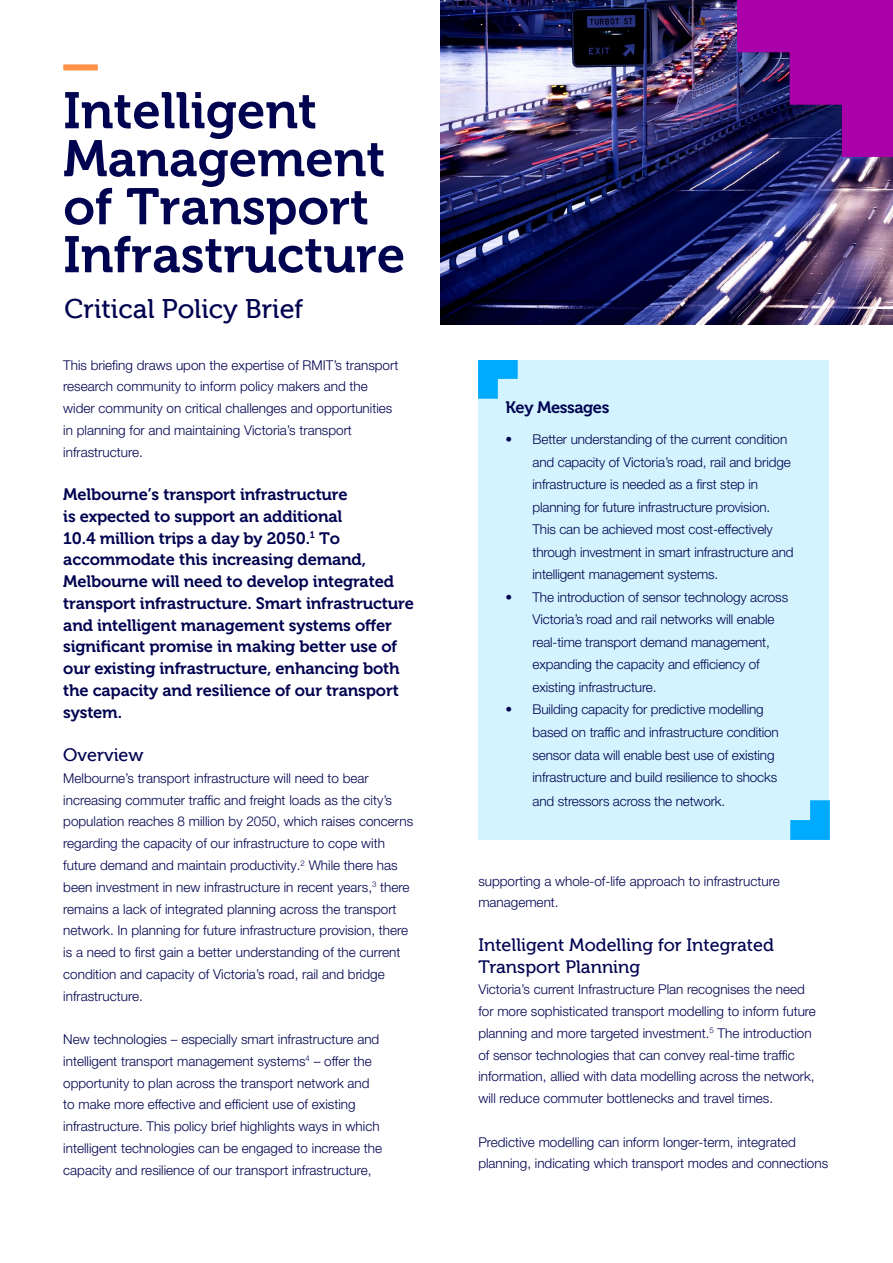
<style>
.page{position:relative;width:893px;height:1263px;background:#fff}
.page>*{position:absolute;margin:0;border:0;box-sizing:border-box;transform-origin:0 0}
.t1{font:51px/48px "Museo 700";color:#000350}
.t2{font:27px "Museo 500";color:#000350}
.t3{font:18px/21.8px "Museo 500";color:#000350}
.t4{font:16.5px/21.8px "Museo 700";letter-spacing:-.01em;color:#000350}
.t5{font:300 13.5px/21.8px "Helvetica Neue LT Pro";color:#000350}
</style>
<div class="page">
<img style="left:441px;top:0;width:452px;height:324px">
<div style="left:478px;top:360px;width:351px;height:479px;background:#d3f4ff"></div>
<img style="left:478px;top:360px;width:39px;height:39px">
<img style="left:790px;top:800px;width:39px;height:39px">
<img style="left:737px;top:0;width:156px;height:156px">
<div style="left:63px;top:64px;width:35px;height:6px;background:#fc9147"></div>
<h1 class="t1" style="left:63px;top:87px;width:343px">Intelligent<br>Management of Transport<br>Infrastructure</h1>
<h2 class="t2" style="left:65px;top:294px;width:240px">Critical Policy Brief</h2>
<p class="t5" style="left:63px;top:354px;width:337px">This briefing draws upon the expertise of RMIT’s transport research community to inform policy makers and the wider community on critical challenges and opportunities in planning for and maintaining Victoria’s transport infrastructure.</p>
<p class="t4" style="left:63px;top:484px;width:352px">Melbourne’s transport infrastructure<br>is expected to support an additional<br>10.4 million trips a day by 2050.<sup>1</sup> To accommodate this increasing demand, Melbourne will need to develop integrated transport infrastructure. Smart infrastructure and intelligent management systems offer significant promise in making better use of our existing infrastructure, enhancing both the capacity and resilience of our transport system.</p>
<h3 class="t3" style="left:63px;top:744px;width:82px">Overview</h3>
<p class="t5" style="left:63px;top:767px;width:351px">Melbourne’s transport infrastructure will need to bear increasing commuter traffic and freight loads as the city’s population reaches 8 million by 2050, which raises concerns regarding the capacity of our infrastructure to cope with future demand and maintain productivity.<sup>2</sup> While there has been investment in new infrastructure in recent years,<sup>3</sup> there remains a lack of integrated planning across the transport network. In planning for future infrastructure provision, there is a need to first gain a better understanding of the current condition and capacity of Victoria’s road, rail and bridge infrastructure.</p>
<p class="t5" style="left:63px;top:1028px;width:320px">New technologies – especially smart infrastructure and intelligent transport management systems<sup>4</sup> – offer the opportunity to plan across the transport network and to make more effective and efficient use of existing infrastructure. This policy brief highlights ways in which intelligent technologies can be engaged to increase the capacity and resilience of our transport infrastructure,</p>
<p class="t4" style="left:506px;top:396px;width:105px">Key Messages</p>
<p class="t5" style="left:533px;top:428px;width:262px;line-height:22.5px;text-indent:-27px">• Better understanding of the current condition and capacity of Victoria’s road, rail and bridge infrastructure is needed as a first step in planning for future infrastructure provision.<br>This can be achieved most cost-effectively through investment in smart infrastructure and intelligent management systems.</p>
<p class="t5" style="left:533px;top:586px;width:257px;line-height:22.5px;text-indent:-27px">• The introduction of sensor technology across Victoria’s road and rail networks will enable real-time transport demand management, expanding the capacity and efficiency of existing infrastructure.</p>
<p class="t5" style="left:533px;top:698px;width:248px;line-height:22.5px;text-indent:-27px">• Building capacity for predictive modelling based on traffic and infrastructure condition sensor data will enable best use of existing infrastructure and build resilience to shocks</p>
<p class="t5" style="left:533px;top:790px;width:194px">and stressors across the network.</p>
<p class="t5" style="left:478px;top:870px;width:303px">supporting a whole-of-life approach to infrastructure management.</p>
<h3 class="t3" style="left:478px;top:934px;width:297px">Intelligent Modelling for Integrated<br>Transport Planning</h3>
<p class="t5" style="left:478px;top:978px;width:339px">Victoria’s current Infrastructure Plan recognises the need for more sophisticated transport modelling to inform future planning and more targeted investment.<sup>5</sup> The introduction of sensor technologies that can convey real-time traffic information, allied with data modelling across the network, will reduce commuter bottlenecks and travel times.</p>
<p class="t5" style="left:478px;top:1131px;width:351px">Predictive modelling can inform longer-term, integrated planning, indicating which transport modes and connections</p>
</div>
